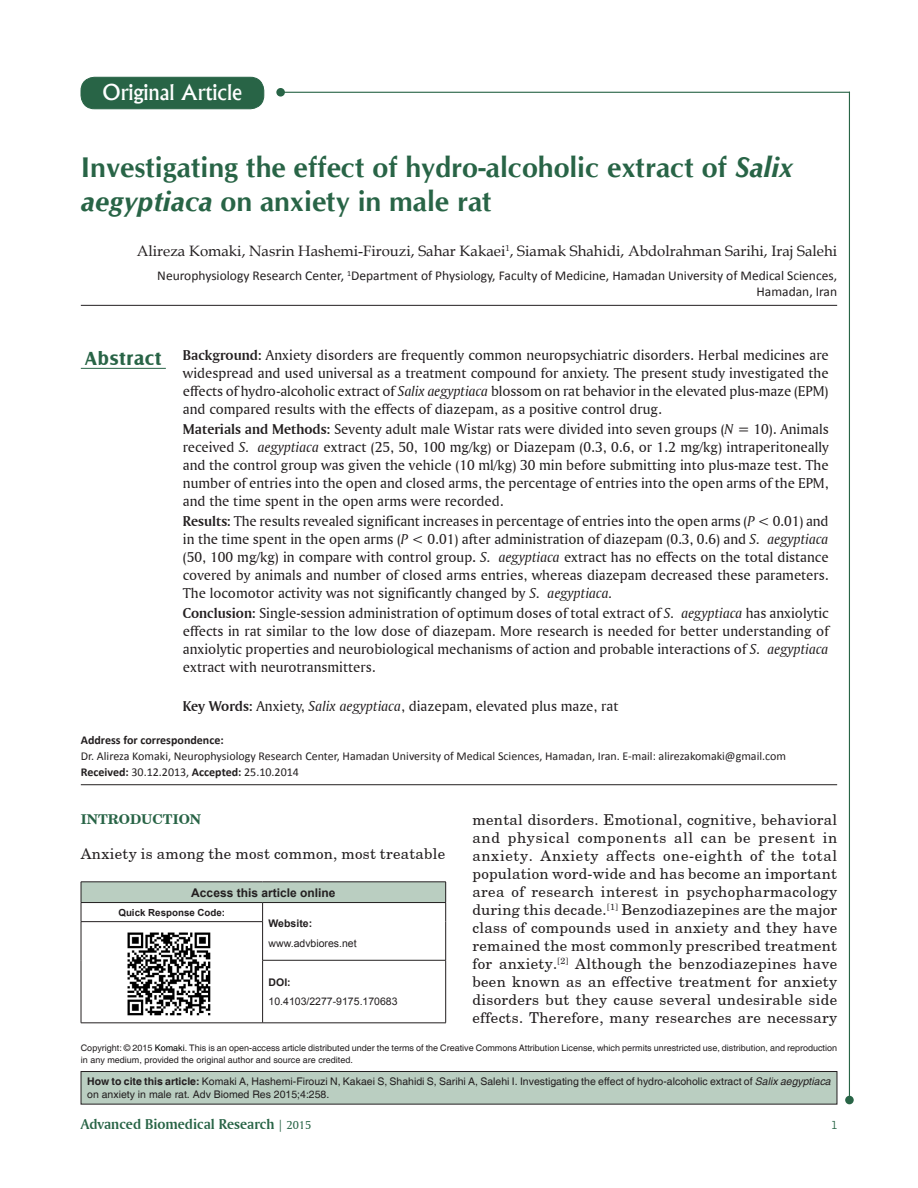
<style>
.page{position:relative;width:918px;height:1188px;background:#fff}
.page>*{position:absolute;margin:0;border:0;box-sizing:border-box;transform-origin:0 0}
.AT{font:700 28.5px/34.2px "CG Omega";color:#286446}
.AH{font:500 21px "Albertus";color:#fff}
.ABSH{font:700 19.5px "Castle T";letter-spacing:.04em;color:#286446}
.ABS{font:15px/18px "Amerigo BT Roman A";color:#231f20;text-align:justify}
.TX{font:15px/18px "New Century Schoolbook";letter-spacing:.02em;color:#231f20;text-align:justify}
.AU{font:15px "Book Antiqua";color:#231f20}
.KWD{font:15px "Amerigo BT Roman A";color:#231f20}
.RF{font:15px "Amerigo BT Bold A";color:#286446}
.AFF{font:13.5px/16.2px "Calibri";color:#231f20;text-align:right}
.t1{font:700 13.5px "Century Schoolbook BT";color:#286446}
.ADD{font:12px/15.8px "Calibri";color:#231f20}
.HIS{font:12px "Calibri";color:#231f20}
.ATAO{font:700 12px "Arial";color:#231f20}
.RF-2{font:12px "Bell Centennial BT Address";color:#286446}
.SRC{font:10.5px/12.6px "Helvetica";color:#231f20}
.DOI{font:10.5px "Arial";color:#231f20}
.WEB{font:10.5px "Arial";color:#231f20}
.WEB-2{font:700 10.5px "Arial";color:#231f20}
.DOI-2{font:700 10.5px "Arial";color:#231f20}
.QRC{font:700 9.75px "Arial";color:#231f20}
.CR{font:9px/12px "Helvetica";color:#231f20}
.s1{font-style:italic}
.s2{font-family:"Amerigo BT Bold A"}
.s3{font-family:"Amerigo BT Italic A"}
.s4{font-weight:700}
.s5{color:#000}
.s6{font-family:"Amerigo BT Roman A";font-size:12px}
</style>
<div class="page">
<div style="left:81px;top:77px;width:183px;height:32px;background:#286446;border-radius:14px"></div>
<div style="left:81px;top:77px;width:183px;height:32px;border:1px solid #286446;border-radius:14px"></div>
<hr style="left:81px;top:784px;width:756px;height:1px;background:#231f20">
<hr style="left:81px;top:368px;width:85px;height:1px;background:#286446">
<hr style="left:81px;top:305px;width:756px;height:1px;background:#231f20">
<div style="left:81px;top:882px;width:365px;height:21px;background:#bacec1"></div>
<hr style="left:81px;top:1023px;width:182px;height:1px;background:#231f20">
<hr style="left:81px;top:882px;width:182px;height:1px;background:#231f20">
<hr style="left:263px;top:882px;width:183px;height:1px;background:#231f20">
<hr style="left:81px;top:902px;width:182px;height:1px;background:#231f20">
<svg style="left:81px;top:882px;width:1px;height:39px"></svg>
<hr style="left:263px;top:902px;width:183px;height:1px;background:#231f20">
<svg style="left:445px;top:882px;width:1px;height:40px"></svg>
<hr style="left:445px;top:922px;width:1px;height:38px;background:#231f20">
<hr style="left:81px;top:921px;width:182px;height:1px;background:#231f20">
<hr style="left:81px;top:922px;width:1px;height:38px;background:#231f20">
<hr style="left:81px;top:960px;width:1px;height:63px;background:#231f20">
<hr style="left:445px;top:960px;width:1px;height:63px;background:#231f20">
<hr style="left:263px;top:1023px;width:183px;height:1px;background:#231f20">
<svg style="left:262px;top:903px;width:1px;height:18px"></svg>
<hr style="left:262px;top:922px;width:1px;height:38px;background:#231f20">
<hr style="left:262px;top:960px;width:1px;height:63px;background:#231f20">
<hr style="left:262px;top:960px;width:184px;height:1px;background:#231f20">
<img style="left:127px;top:932px;width:84px;height:84px">
<hr style="left:849px;top:92px;width:1px;height:1007px;background:#286446">
<hr style="left:281px;top:92px;width:569px;height:1px;background:#286446">
<div style="left:276px;top:88px;width:9px;height:9px;background:#286446;border-radius:50%"></div>
<div style="left:845px;top:1096px;width:9px;height:8px;background:#286446;border-radius:50%"></div>
<div style="left:81px;top:1072px;width:756px;height:32px;background:#bacec1"></div>
<div style="left:81px;top:1071px;width:756px;height:33px;border:1px solid #231f20"></div>
<p class="AH" style="left:103px;top:80px;width:141px">Original Article</p>
<p class="AT" style="left:81px;top:150px;width:714px">Investigating the effect of hydro‑alcoholic extract of <span class="s1">Salix aegyptiaca</span> on anxiety in male rat</p>
<p class="AU" style="left:137px;top:240px;width:702px">Alireza Komaki, Nasrin Hashemi‑Firouzi, Sahar Kakaei<sup>1</sup>, Siamak Shahidi, Abdolrahman Sarihi, Iraj Salehi</p>
<p class="AFF" style="left:157px;top:268px;width:681px">Neurophysiology Research Center, <sup>1</sup>Department of Physiology, Faculty of Medicine, Hamadan University of Medical Sciences,<br>Hamadan, Iran</p>
<p class="ABS" style="left:183px;top:346px;width:647px"><span class="s2">Background:</span> Anxiety disorders are frequently common neuropsychiatric disorders. Herbal medicines are widespread and used universal as a treatment compound for anxiety. The present study investigated the effects of hydro‑alcoholic extract of <span class="s3">Salix aegyptiaca</span> blossom on rat behavior in the elevated plus‑maze (EPM) and compared results with the effects of diazepam, as a positive control drug.</p>
<p class="ABS" style="left:183px;top:420px;width:647px"><span class="s2">Materials and Methods:</span> Seventy adult male Wistar rats were divided into seven groups (<span class="s3">N</span> = 10). Animals received <span class="s3">S. aegyptiaca</span> extract (25, 50, 100 mg/kg) or Diazepam (0.3, 0.6, or 1.2 mg/kg) intraperitoneally and the control group was given the vehicle (10 ml/kg) 30 min before submitting into plus‑maze test. The number of entries into the open and closed arms, the percentage of entries into the open arms of the EPM, and the time spent in the open arms were recorded.</p>
<p class="ABS" style="left:183px;top:512px;width:647px"><span class="s2">Results:</span> The results revealed significant increases in percentage of entries into the open arms (<span class="s3">P</span> &lt; 0.01) and in the time spent in the open arms (<span class="s3">P</span> &lt; 0.01) after administration of diazepam (0.3, 0.6) and <span class="s3">S. aegyptiaca </span>(50, 100 mg/kg) in compare with control group<span class="s2">.</span> <span class="s3">S. aegyptiaca</span> extract has no effects on the total distance covered by animals and number of closed arms entries, whereas diazepam decreased these parameters.<br>The locomotor activity was not significantly changed by <span class="s3">S. aegyptiaca.</span></p>
<p class="ABS" style="left:183px;top:604px;width:647px"><span class="s2">Conclusion:</span> Single‑session administration of optimum doses of total extract of <span class="s3">S. aegyptiaca</span> has anxiolytic effects in rat similar to the low dose of diazepam. More research is needed for better understanding of anxiolytic properties and neurobiological mechanisms of action and probable interactions of <span class="s3">S. aegyptiaca </span>extract with neurotransmitters.</p>
<p class="KWD" style="left:183px;top:697px;width:437px"><span class="s2">Key Words:</span> Anxiety, <span class="s3">Salix aegyptiaca</span>, diazepam, elevated plus maze, rat</p>
<p class="ADD" style="left:81px;top:733px;width:707px"><span class="s4">Address for correspondence:<br></span>Dr. Alireza Komaki, Neurophysiology Research Center, Hamadan University of Medical Sciences, Hamadan, Iran. E‑mail: alirezakomaki@gmail.com</p>
<p class="HIS" style="left:81px;top:764px;width:220px"><span class="s4">Received:</span> 30.12.2013, <span class="s4">Accepted:</span> 25.10.2014</p>
<p class="ABSH" style="left:85px;top:347px;width:78px">Abstract</p>
<h1 class="t1" style="left:81px;top:811px;width:122px">INTRODUCTION</h1>
<p class="TX" style="left:81px;top:844px;width:366px">Anxiety is among the most common, most treatable</p>
<p class="ATAO" style="left:191px;top:884px;width:146px">Access this article online</p>
<p class="QRC" style="left:118px;top:906px;width:108px">Quick Response Code:</p>
<p class="WEB-2" style="left:269px;top:916px;width:45px">Website:</p>
<p class="WEB" style="left:269px;top:936px;width:90px">www.advbiores.net</p>
<p class="DOI-2" style="left:269px;top:975px;width:24px">DOI:</p>
<p class="DOI" style="left:269px;top:995px;width:131px">10.4103/2277-9175.170683</p>
<p class="TX" style="left:472px;top:810px;width:366px">mental disorders. Emotional, cognitive, behavioral and physical components all can be present in anxiety. Anxiety affects one‑eighth of the total population word‑wide and has become an important area of research interest in psychopharmacology during this decade.<sup>[1]</sup> Benzodiazepines are the major class of compounds used in anxiety and they have remained the most commonly prescribed treatment for anxiety.<sup>[2]</sup> Although the benzodiazepines have been known as an effective treatment for anxiety disorders but they cause several undesirable side effects. Therefore, many researches are necessary</p>
<p class="CR" style="left:81px;top:1042px;width:758px">Copyright: © 2015 <span class="s5">Komaki</span>. This is an open‑access article distributed under the terms of the Creative Commons Attribution License, which permits unrestricted use, distribution, and reproduction in any medium, provided the original author and source are credited.</p>
<p class="SRC" style="left:87px;top:1076px;width:745px"><span class="s4">How to cite this article:</span> Komaki A, Hashemi-Firouzi N, Kakaei S, Shahidi S, Sarihi A, Salehi I. Investigating the effect of hydro-alcoholic extract of <span class="s1">Salix aegyptiaca </span>on anxiety in male rat. Adv Biomed Res 2015;4:258.</p>
<p class="RF" style="left:81px;top:1115px;width:232px">Advanced Biomedical Research <span class="s6">| 2015</span></p>
<p class="RF-2" style="left:832px;top:1118px;width:7px">1</p>
</div>
